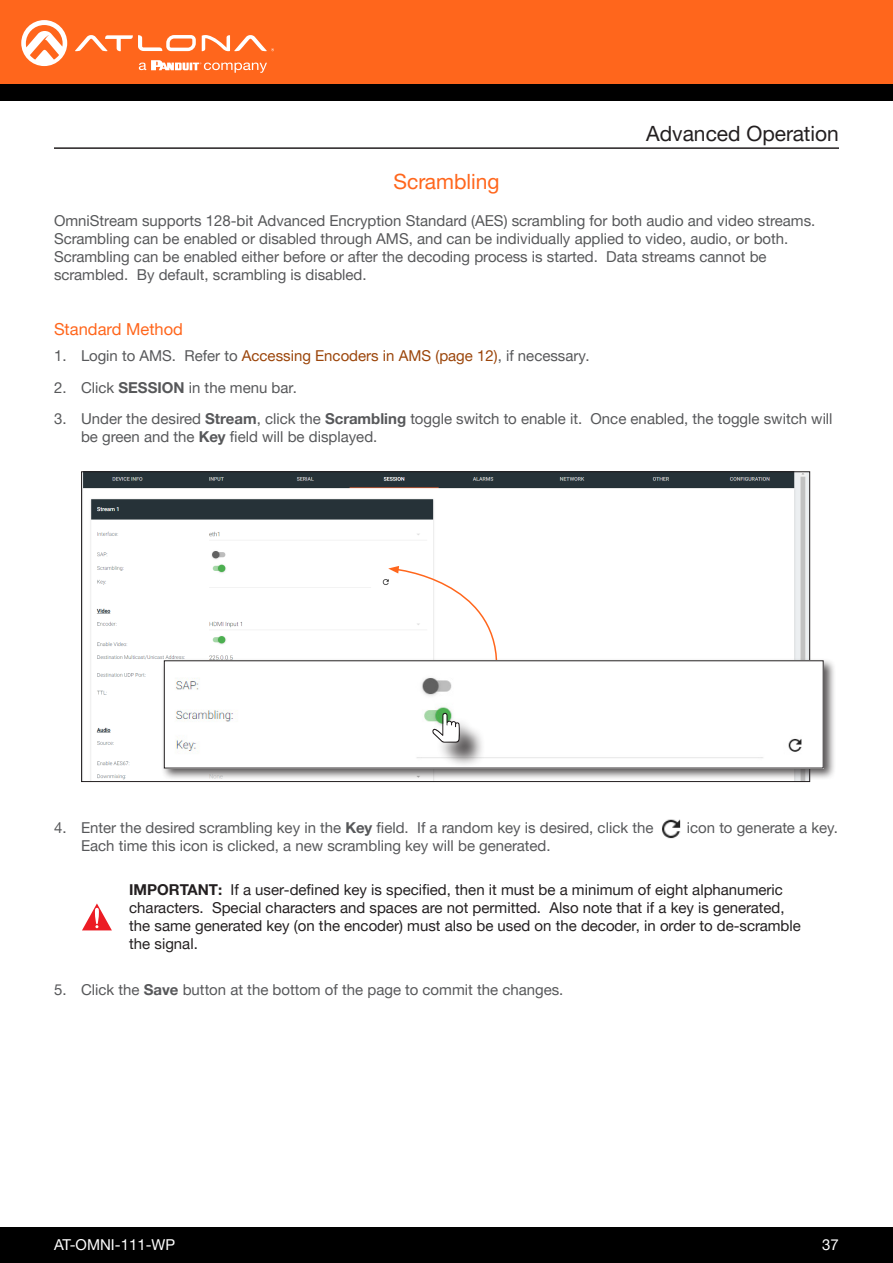
<style>
.page{position:relative;width:893px;height:1263px;background:#fff}
.page>*{position:absolute;margin:0;border:0;box-sizing:border-box;transform-origin:0 0}
.Non_TOC_Section_Head{font:21px "Helvetica Neue LTW1 G";color:#231f20}
.Subsection_Header{font:21px "Helvetica Neue LTW1 G";color:#ff661c}
.Secondary_Subsection{font:16.5px "Helvetica Neue LTW1 G";color:#ff661c}
.General_Text{font:15px/18px "Helvetica Neue LTW1 G";color:#57585a}
.General_Text-2{font:15px/18px "Helvetica Neue LTW1 G";color:#231f20}
.t1{font:15px "Helvetica Neue LTW1 G";color:#fff}
.s1{color:#9b450a}
.s2{font-weight:700}
</style>
<div class="page">
<div style="left:0;top:1227px;width:893px;height:36px;background:#000"></div>
<div style="left:0;top:0;width:893px;height:84px;background:#ff661c"></div>
<div style="left:0;top:84px;width:893px;height:16px;background:#000"></div>
<svg style="left:75px;top:35px;width:121px;height:16px"></svg>
<svg style="left:202px;top:35px;width:72px;height:16px"></svg>
<svg style="left:21px;top:20px;width:46px;height:46px"></svg>
<svg style="left:139px;top:60px;width:128px;height:13px"></svg>
<hr style="left:54px;top:147px;width:785px;height:2px;background:#231f20">
<img style="left:83px;top:473px;width:725px;height:307px">
<svg style="left:388px;top:566px;width:110px;height:91px"></svg>
<div style="left:161px;top:657px;width:675px;height:124px;background:#231f20;opacity:.75"></div>
<img style="left:166px;top:662px;width:656px;height:104px">
<img style="left:662px;top:819px;width:19px;height:20px">
<svg style="left:82px;top:903px;width:30px;height:27px"></svg>
<div style="left:436px;top:717px;width:49px;height:51px;background:#231f20;opacity:.75"></div>
<svg style="left:432px;top:712px;width:28px;height:31px"></svg>
<p class="Subsection_Header" style="left:393px;top:169px;width:108px">Scrambling</p>
<p class="Non_TOC_Section_Head" style="left:646px;top:120px;width:194px">Advanced Operation</p>
<p class="General_Text" style="left:54px;top:211px;width:763px">OmniStream supports 128-bit Advanced Encryption Standard (AES) scrambling for both audio and video streams.<br>Scrambling can be enabled or disabled through AMS, and can be individually applied to video, audio, or both.<br>Scrambling can be enabled either before or after the decoding process is started. Data streams cannot be scrambled. By default, scrambling is disabled.</p>
<p class="Secondary_Subsection" style="left:54px;top:319px;width:130px">Standard Method</p>
<p class="General_Text" style="left:54px;top:347px;width:537px">1. Login to AMS. Refer to <span class="s1">Accessing Encoders in AMS (page 12)</span>, if necessary.</p>
<p class="General_Text" style="left:54px;top:378px;width:245px">2. Click <span class="s2">SESSION</span> in the menu bar.</p>
<p class="General_Text" style="left:81px;top:410px;width:753px;text-indent:-27px">3. Under the desired <span class="s2">Stream</span>, click the <span class="s2">Scrambling</span> toggle switch to enable it. Once enabled, the toggle switch will be green and the <span class="s2">Key</span> field will be displayed.</p>
<p class="General_Text" style="left:54px;top:819px;width:601px">4. Enter the desired scrambling key in the <span class="s2">Key</span> field. If a random key is desired, click the</p>
<p class="General_Text" style="left:687px;top:819px;width:153px">icon to generate a key.</p>
<p class="General_Text" style="left:81px;top:837px;width:471px">Each time this icon is clicked, a new scrambling key will be generated.</p>
<p class="General_Text-2" style="left:129px;top:881px;width:673px"><span class="s2">IMPORTANT:</span> If a user-defined key is specified, then it must be a minimum of eight alphanumeric characters. Special characters and spaces are not permitted. Also note that if a key is generated, the same generated key (on the encoder) must also be used on the decoder, in order to de-scramble the signal.</p>
<p class="General_Text" style="left:54px;top:981px;width:511px">5. Click the <span class="s2">Save</span> button at the bottom of the page to commit the changes.</p>
<p class="t1" style="left:54px;top:1235px;width:123px">AT-OMNI-111-WP</p>
<p class="t1" style="left:822px;top:1235px;width:18px">37</p>
</div>
